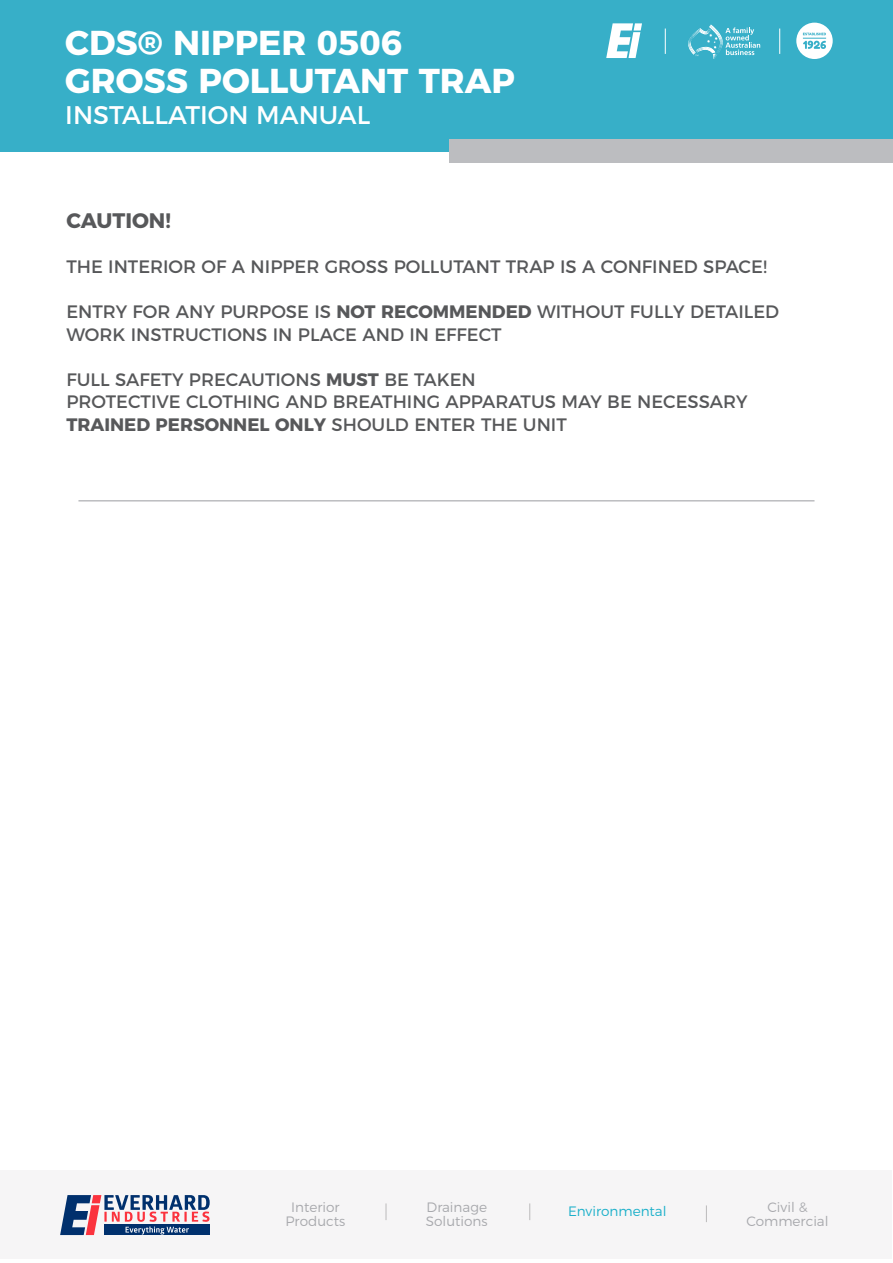
<style>
.page{position:relative;width:893px;height:1263px;background:#fff}
.page>*{position:absolute;margin:0;border:0;box-sizing:border-box;transform-origin:0 0}
.t1{font:700 34.5px/37.5px "Montserrat";color:#fff}
.t2{font:25.5px "Montserrat";color:#fff}
.t3{font:700 21px "Montserrat";color:#57585a}
.t4{font:18px/22.5px "Montserrat";color:#57585a}
.t5{font:300 13.65px/13.6px "Montserrat";color:#a8a9ad;text-align:center}
.t6{font:300 13.65px "Montserrat";color:#1cb0ca}
.s1{font-weight:700}
</style>
<div class="page">
<hr style="left:78px;top:500px;width:736px;height:1px;background:#bcbdc0">
<div style="left:0;top:0;width:893px;height:152px;background:#37afc8"></div>
<svg style="left:688px;top:24px;width:72px;height:35px"></svg>
<svg style="left:796px;top:23px;width:37px;height:36px"></svg>
<svg style="left:803px;top:41px;width:23px;height:8px"></svg>
<svg style="left:803px;top:33px;width:23px;height:2px"></svg>
<svg style="left:606px;top:23px;width:36px;height:35px"></svg>
<div style="left:449px;top:139px;width:444px;height:24px;background:#bcbdc0"></div>
<div style="left:0;top:1170px;width:891px;height:89px;background:#f6f5f6"></div>
<svg style="left:60px;top:1195px;width:150px;height:40px"></svg>
<svg style="left:706px;top:1205px;width:1px;height:17px"></svg>
<svg style="left:529px;top:1203px;width:1px;height:17px"></svg>
<svg style="left:386px;top:1203px;width:1px;height:17px"></svg>
<h1 class="t1" style="left:65px;top:22px;width:451px">CDS® NIPPER 0506<br>GROSS POLLUTANT TRAP</h1>
<h2 class="t2" style="left:65px;top:95px;width:307px">INSTALLATION MANUAL</h2>
<p class="t3" style="left:66px;top:203px;width:106px">CAUTION!</p>
<p class="t4" style="left:66px;top:254px;width:702px">THE INTERIOR OF A NIPPER GROSS POLLUTANT TRAP IS A CONFINED SPACE!</p>
<p class="t4" style="left:66px;top:299px;width:714px">ENTRY FOR ANY PURPOSE IS <span class="s1">NOT RECOMMENDED</span> WITHOUT FULLY DETAILED<br>WORK INSTRUCTIONS IN PLACE AND IN EFFECT</p>
<p class="t4" style="left:66px;top:367px;width:683px">FULL SAFETY PRECAUTIONS <span class="s1">MUST</span> BE TAKEN<br>PROTECTIVE CLOTHING AND BREATHING APPARATUS MAY BE NECESSARY<br><span class="s1">TRAINED PERSONNEL ONLY</span> SHOULD ENTER THE UNIT</p>
<p class="t5" style="left:285px;top:1199px;width:61px">Interior<br>Products</p>
<p class="t6" style="left:568px;top:1200px;width:100px">Environmental</p>
<p class="t5" style="left:746px;top:1199px;width:84px">Civil &amp;<br>Commercial</p>
<p class="t5" style="left:426px;top:1199px;width:63px;text-align:left">Drainage<br>Solutions</p>
</div>
